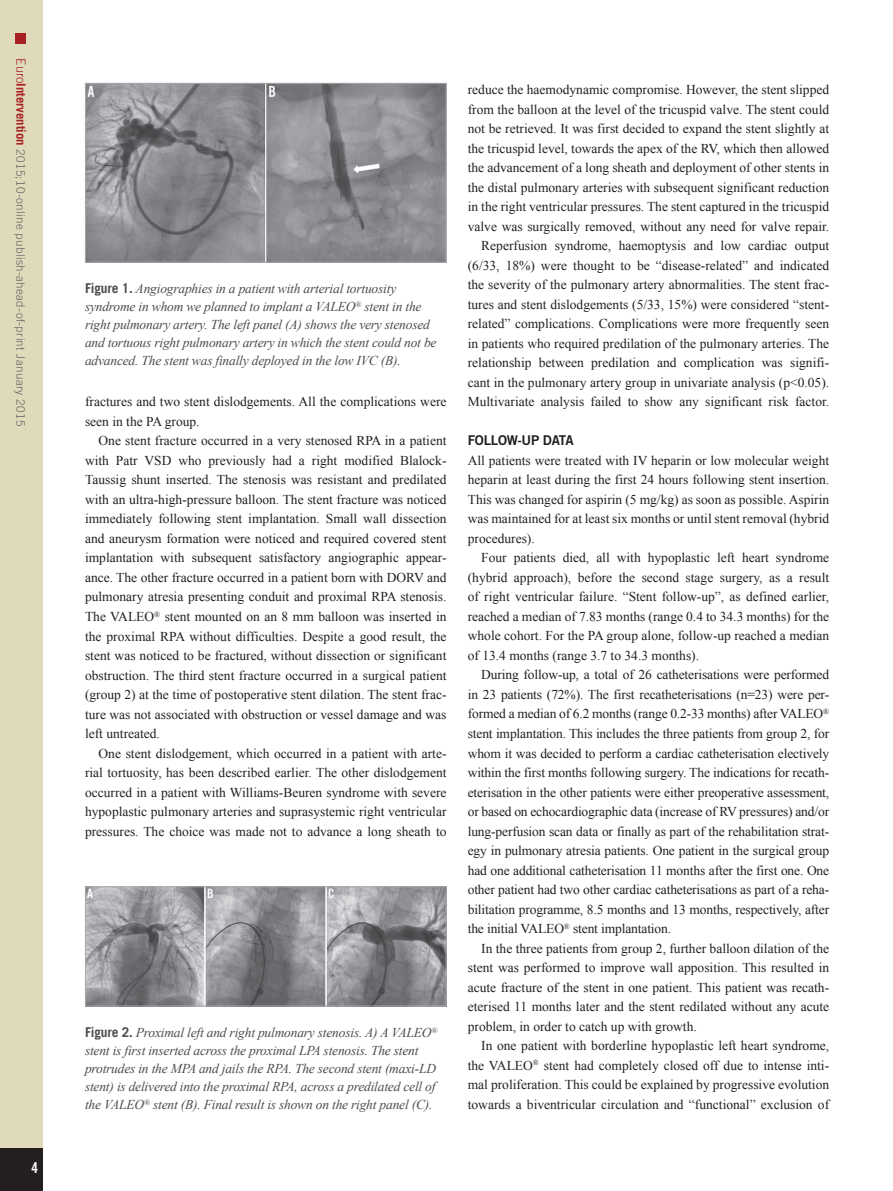
<style>
.page{position:relative;width:893px;height:1191px;background:#fff}
.page>*{position:absolute;margin:0;border:0;box-sizing:border-box;transform-origin:0 0}
.t1{font:15px "Trade Gothic LT Std Bd Cn 20";color:#fff}
.t2{font:13.5px/19.5px "Times New Roman";color:#231f20;text-align:justify}
.t3{font:italic 13.5px/18px "Times New Roman";letter-spacing:-.015em;color:#4b4c4d}
.t4{font:13.5px "Trade Gothic LT Std Bd 2";letter-spacing:-.02em;color:#231f20}
.t5{font:300 11.7px "Trade Gothic LT Std";letter-spacing:.03em;color:#636366}
.s1{font-size:12.75px;color:#a72023}
.s2{font-weight:700;font-size:12.75px;color:#a72023}
.s3{font-family:"Trade Gothic LT Std";font-weight:700;font-style:normal}
</style>
<div class="page">
<div style="left:0;top:0;width:43px;height:1191px;background:#dedaba"></div>
<div style="left:0;top:1148px;width:43px;height:43px;background:#231f20"></div>
<div style="left:16px;top:34px;width:10px;height:10px;background:#a72023"></div>
<img style="left:87px;top:85px;width:357px;height:175px">
<div style="left:85px;top:83px;width:361px;height:179px;border:1px solid #a8a9ad"></div>
<img style="left:87px;top:888px;width:357px;height:116px">
<div style="left:85px;top:886px;width:361px;height:120px;border:1px solid #a8a9ad"></div>
<p class="t5" style="left:28px;top:58px;width:369px;rotate:90deg"><span class="s1">Euro</span><span class="s2">Intervention</span> 2015;10-online publish-ahead-of-print January 2015</p>
<p class="t1" style="left:32px;top:1158px;width:8px">4</p>
<p class="t3" style="left:85px;top:279px;width:353px"><span class="s3">Figure 1.</span> Angiographies in a patient with arterial tortuosity syndrome in whom we planned to implant a VALEO<sup>®</sup> stent in the right pulmonary artery. The left panel (A) shows the very stenosed and tortuous right pulmonary artery in which the stent could not be advanced. The stent was finally deployed in the low IVC (B).</p>
<p class="t2" style="left:85px;top:392px;width:363px">fractures and two stent dislodgements. All the complications were seen in the PA group.</p>
<p class="t2" style="left:85px;top:431px;width:363px;text-indent:14px">One stent fracture occurred in a very stenosed RPA in a patient with Patr VSD who previously had a right modified Blalock-Taussig shunt inserted. The stenosis was resistant and predilated with an ultra-high-pressure balloon. The stent fracture was noticed immediately following stent implantation. Small wall dissection and aneurysm formation were noticed and required covered stent implantation with subsequent satisfactory angiographic appear&shy;ance. The other fracture occurred in a patient born with DORV and pulmonary atresia presenting conduit and proximal RPA stenosis.<br>The VALEO<sup>®</sup> stent mounted on an 8 mm balloon was inserted in the proximal RPA without difficulties. Despite a good result, the stent was noticed to be fractured, without dissection or significant obstruction. The third stent fracture occurred in a surgical patient (group 2) at the time of postoperative stent dilation. The stent frac&shy;ture was not associated with obstruction or vessel damage and was left untreated.</p>
<p class="t2" style="left:85px;top:743px;width:363px;text-indent:13px">One stent dislodgement, which occurred in a patient with arte&shy;rial tortuosity, has been described earlier. The other dislodgement occurred in a patient with Williams-Beuren syndrome with severe hypoplastic pulmonary arteries and suprasystemic right ventricular pressures. The choice was made not to advance a long sheath to</p>
<p class="t3" style="left:85px;top:1023px;width:354px"><span class="s3">Figure 2.</span> Proximal left and right pulmonary stenosis. A) A VALEO<sup>® </sup>stent is first inserted across the proximal LPA stenosis. The stent protrudes in the MPA and jails the RPA. The second stent (maxi-LD stent) is delivered into the proximal RPA, across a predilated cell of the VALEO<sup>®</sup> stent (B). Final result is shown on the right panel (C).</p>
<p class="t2" style="left:468px;top:80px;width:363px;text-align:right">reduce the haemodynamic compromise. However, the stent slipped from the balloon at the level of the tricuspid valve. The stent could not be retrieved. It was first decided to expand the stent slightly at the tricuspid level, towards the apex of the RV, which then allowed the advancement of a long sheath and deployment of other stents in the distal pulmonary arteries with subsequent significant reduction in the right ventricular pressures. The stent captured in the tricuspid valve was surgically removed, without any need for valve repair.<br>Reperfusion syndrome, haemoptysis and low cardiac output (6/33, 18%) were thought to be “disease-related” and indicated the severity of the pulmonary artery abnormalities. The stent frac&shy;tures and stent dislodgements (5/33, 15%) were considered “stent&shy;related” complications. Complications were more frequently seen in patients who required predilation of the pulmonary arteries. The relationship between predilation and complication was signifi&shy;cant in the pulmonary artery group in univariate analysis (p&lt;0.05).<br>Multivariate analysis failed to show any significant risk factor.</p>
<p class="t4" style="left:468px;top:432px;width:107px">FOLLOW-UP DATA</p>
<p class="t2" style="left:468px;top:450px;width:363px">All patients were treated with IV heparin or low molecular weight heparin at least during the first 24 hours following stent insertion.<br>This was changed for aspirin (5 mg/kg) as soon as possible. Aspirin was maintained for at least six months or until stent removal (hybrid procedures).</p>
<p class="t2" style="left:468px;top:548px;width:363px;text-indent:14px">Four patients died, all with hypoplastic left heart syndrome (hybrid approach), before the second stage surgery, as a result of right ventricular failure. “Stent follow-up”, as defined earlier, reached a median of 7.83 months (range 0.4 to 34.3 months) for the whole cohort. For the PA group alone, follow-up reached a median of 13.4 months (range 3.7 to 34.3 months).</p>
<p class="t2" style="left:468px;top:665px;width:363px;text-indent:14px">During follow-up, a total of 26 catheterisations were performed in 23 patients (72%). The first recatheterisations (n=23) were per&shy;formed a median of 6.2 months (range 0.2-33 months) after VALEO<sup>® </sup>stent implantation. This includes the three patients from group 2, for whom it was decided to perform a cardiac catheterisation electively within the first months following surgery. The indications for recath&shy;eterisation in the other patients were either preoperative assessment, or based on echocardiographic data (increase of RV pressures) and/or lung-perfusion scan data or finally as part of the rehabilitation strat&shy;egy in pulmonary atresia patients. One patient in the surgical group had one additional catheterisation 11 months after the first one. One other patient had two other cardiac catheterisations as part of a reha&shy;bilitation programme, 8.5 months and 13 months, respectively, after the initial VALEO<sup>®</sup> stent implantation.</p>
<p class="t2" style="left:468px;top:938px;width:363px;text-indent:14px">In the three patients from group 2, further balloon dilation of the stent was performed to improve wall apposition. This resulted in acute fracture of the stent in one patient. This patient was recath&shy;eterised 11 months later and the stent redilated without any acute problem, in order to catch up with growth.</p>
<p class="t2" style="left:468px;top:1035px;width:363px;text-indent:14px">In one patient with borderline hypoplastic left heart syndrome, the VALEO<sup>®</sup> stent had completely closed off due to intense inti&shy;mal proliferation. This could be explained by progressive evolution towards a biventricular circulation and “functional” exclusion of</p>
</div>
